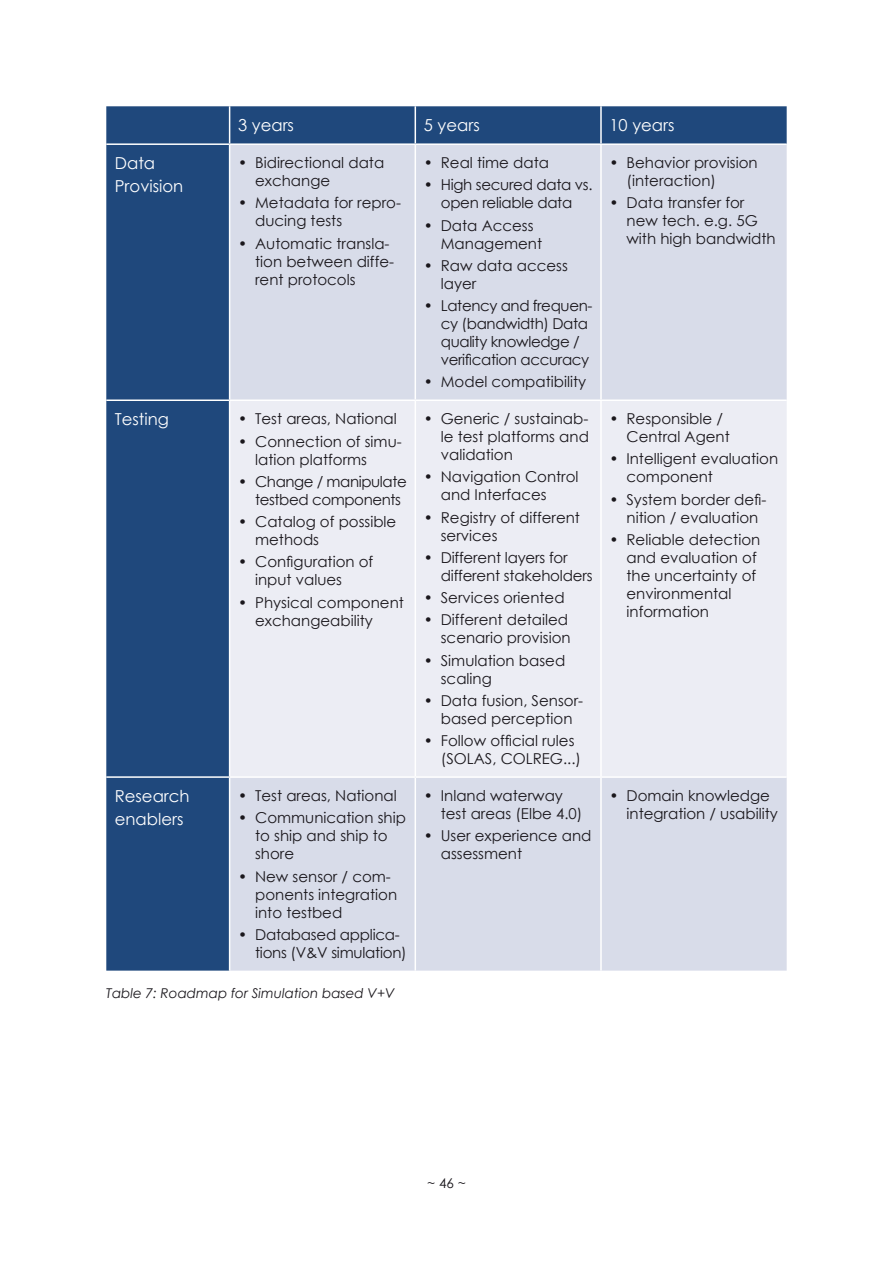
<style>
.page{position:relative;width:893px;height:1263px;background:#fff}
.page>*{position:absolute;margin:0;border:0;box-sizing:border-box;transform-origin:0 0}
.t1{font:16.5px/23px "Century Gothic";color:#fff}
.t2{font:15px/18px "Century Gothic";color:#1a171c}
.t3{font:15px/18px "Century Gothic";letter-spacing:-.025em;color:#1a171c}
.t4{font:15px/18px "Century Gothic";letter-spacing:-.02em;color:#1a171c;text-align:center}
.t5{font:italic 13.5px "Century Gothic";color:#1a171c}
.t6{font:13.5px "Century Gothic";color:#1a171c}
</style>
<div class="page">
<div style="left:106px;top:106px;width:681px;height:865px;background:#1f487c"></div>
<div style="left:230px;top:145px;width:557px;height:826px;background:#d8dce9"></div>
<div style="left:230px;top:401px;width:557px;height:375px;background:#ecedf4"></div>
<hr style="left:229px;top:106px;width:1px;height:37px;background:#fff">
<hr style="left:415px;top:106px;width:1px;height:37px;background:#fff">
<hr style="left:600px;top:106px;width:2px;height:37px;background:#fff">
<hr style="left:106px;top:143px;width:124px;height:2px;background:#fff">
<hr style="left:230px;top:143px;width:185px;height:2px;background:#fff">
<hr style="left:229px;top:145px;width:1px;height:254px;background:#fff">
<hr style="left:415px;top:143px;width:186px;height:2px;background:#fff">
<hr style="left:415px;top:145px;width:1px;height:254px;background:#fff">
<hr style="left:601px;top:143px;width:186px;height:2px;background:#fff">
<hr style="left:600px;top:145px;width:2px;height:254px;background:#fff">
<hr style="left:106px;top:399px;width:124px;height:2px;background:#fff">
<hr style="left:230px;top:399px;width:185px;height:2px;background:#fff">
<hr style="left:415px;top:399px;width:186px;height:2px;background:#fff">
<hr style="left:601px;top:399px;width:186px;height:2px;background:#fff">
<hr style="left:229px;top:401px;width:1px;height:375px;background:#fff">
<hr style="left:415px;top:401px;width:1px;height:375px;background:#fff">
<hr style="left:600px;top:401px;width:2px;height:375px;background:#fff">
<hr style="left:106px;top:776px;width:124px;height:2px;background:#fff">
<hr style="left:230px;top:776px;width:185px;height:2px;background:#fff">
<hr style="left:229px;top:778px;width:1px;height:193px;background:#fff">
<hr style="left:415px;top:776px;width:186px;height:2px;background:#fff">
<hr style="left:415px;top:778px;width:1px;height:193px;background:#fff">
<hr style="left:601px;top:776px;width:186px;height:2px;background:#fff">
<hr style="left:600px;top:778px;width:2px;height:193px;background:#fff">
<p class="t1" style="left:238px;top:114px;width:57px">3 years</p>
<p class="t1" style="left:424px;top:114px;width:57px">5 years</p>
<p class="t1" style="left:609px;top:114px;width:67px">10 years</p>
<p class="t1" style="left:115px;top:152px;width:70px">Data<br>Provision</p>
<p class="t2" style="left:255px;top:154px;width:131px;text-indent:-17px">• Bidirectional data exchange</p>
<p class="t2" style="left:255px;top:194px;width:147px;text-indent:-17px">• Metadata for repro&shy;ducing tests</p>
<p class="t2" style="left:255px;top:234px;width:140px;text-indent:-17px">• Automatic transla&shy;tion between diffe&shy;rent protocols</p>
<p class="t1" style="left:115px;top:408px;width:56px">Testing</p>
<p class="t2" style="left:238px;top:410px;width:160px">• Test areas, National</p>
<p class="t2" style="left:255px;top:432px;width:148px;text-indent:-17px">• Connection of simu&shy;lation platforms</p>
<p class="t3" style="left:255px;top:472px;width:153px;text-indent:-17px">• Change / manipulate testbed components</p>
<p class="t2" style="left:255px;top:512px;width:143px;text-indent:-17px">• Catalog of possible methods</p>
<p class="t2" style="left:255px;top:553px;width:120px;text-indent:-17px">• Configuration of input values</p>
<p class="t2" style="left:255px;top:593px;width:150px;text-indent:-17px">• Physical component exchangeability</p>
<p class="t1" style="left:115px;top:784px;width:76px">Research enablers</p>
<p class="t2" style="left:238px;top:786px;width:160px">• Test areas, National</p>
<p class="t2" style="left:255px;top:809px;width:152px;text-indent:-17px">• Communication ship to ship and ship to shore</p>
<p class="t2" style="left:255px;top:867px;width:144px;text-indent:-17px">• New sensor / com&shy;ponents integration into testbed</p>
<p class="t2" style="left:255px;top:925px;width:153px;text-indent:-17px">• Databased applica&shy;tions (V&amp;V simulation)</p>
<p class="t5" style="left:106px;top:984px;width:290px">Table 7: Roadmap for Simulation based V+V</p>
<p class="t2" style="left:424px;top:154px;width:127px">• Real time data</p>
<p class="t4" style="left:424px;top:176px;width:170px">• High secured data vs. open reliable data</p>
<p class="t2" style="left:441px;top:216px;width:103px;text-indent:-17px">• Data Access<br>Management</p>
<p class="t2" style="left:441px;top:256px;width:129px;text-indent:-17px">• Raw data access layer</p>
<p class="t3" style="left:441px;top:297px;width:153px;text-indent:-17px">• Latency and frequen&shy;cy (bandwidth) Data quality knowledge / verification accuracy</p>
<p class="t2" style="left:424px;top:373px;width:164px">• Model compatibility</p>
<p class="t2" style="left:441px;top:410px;width:150px;text-align:justify;text-indent:-17px">• Generic / sustainab&shy;le test platforms and validation</p>
<p class="t2" style="left:441px;top:468px;width:139px;text-indent:-17px">• Navigation Control and Interfaces</p>
<p class="t2" style="left:441px;top:508px;width:141px;text-indent:-17px">• Registry of different services</p>
<p class="t2" style="left:441px;top:548px;width:153px;text-indent:-17px">• Different layers for different stakeholders</p>
<p class="t2" style="left:424px;top:589px;width:142px">• Services oriented</p>
<p class="t2" style="left:424px;top:611px;width:148px;text-align:right">• Different detailed scenario provision</p>
<p class="t2" style="left:441px;top:651px;width:126px;text-indent:-17px">• Simulation based scaling</p>
<p class="t2" style="left:424px;top:691px;width:161px;text-align:center">• Data fusion, Sensor&shy;based perception</p>
<p class="t2" style="left:441px;top:731px;width:142px;text-indent:-17px">• Follow official rules (SOLAS, COLREG...)</p>
<p class="t2" style="left:441px;top:786px;width:143px;text-indent:-17px">• Inland waterway test areas (Elbe 4.0)</p>
<p class="t2" style="left:441px;top:827px;width:152px;text-indent:-17px">• User experience and assessment</p>
<p class="t2" style="left:626px;top:153px;width:133px;text-indent:-17px">• Behavior provision (interaction)</p>
<p class="t2" style="left:626px;top:194px;width:151px;text-indent:-17px">• Data transfer for new tech. e.g. 5G with high bandwidth</p>
<p class="t2" style="left:626px;top:409px;width:105px;text-indent:-17px">• Responsible /<br>Central Agent</p>
<p class="t2" style="left:626px;top:450px;width:153px;text-indent:-17px">• Intelligent evaluation component</p>
<p class="t2" style="left:609px;top:490px;width:158px;text-align:center">• System border defi&shy;nition / evaluation</p>
<p class="t2" style="left:626px;top:530px;width:135px;text-indent:-17px">• Reliable detection and evaluation of the uncertainty of environmental information</p>
<p class="t2" style="left:626px;top:786px;width:153px;text-indent:-17px">• Domain knowledge integration / usability</p>
<p class="t6" style="left:427px;top:1174px;width:40px">~ 46 ~</p>
</div>
